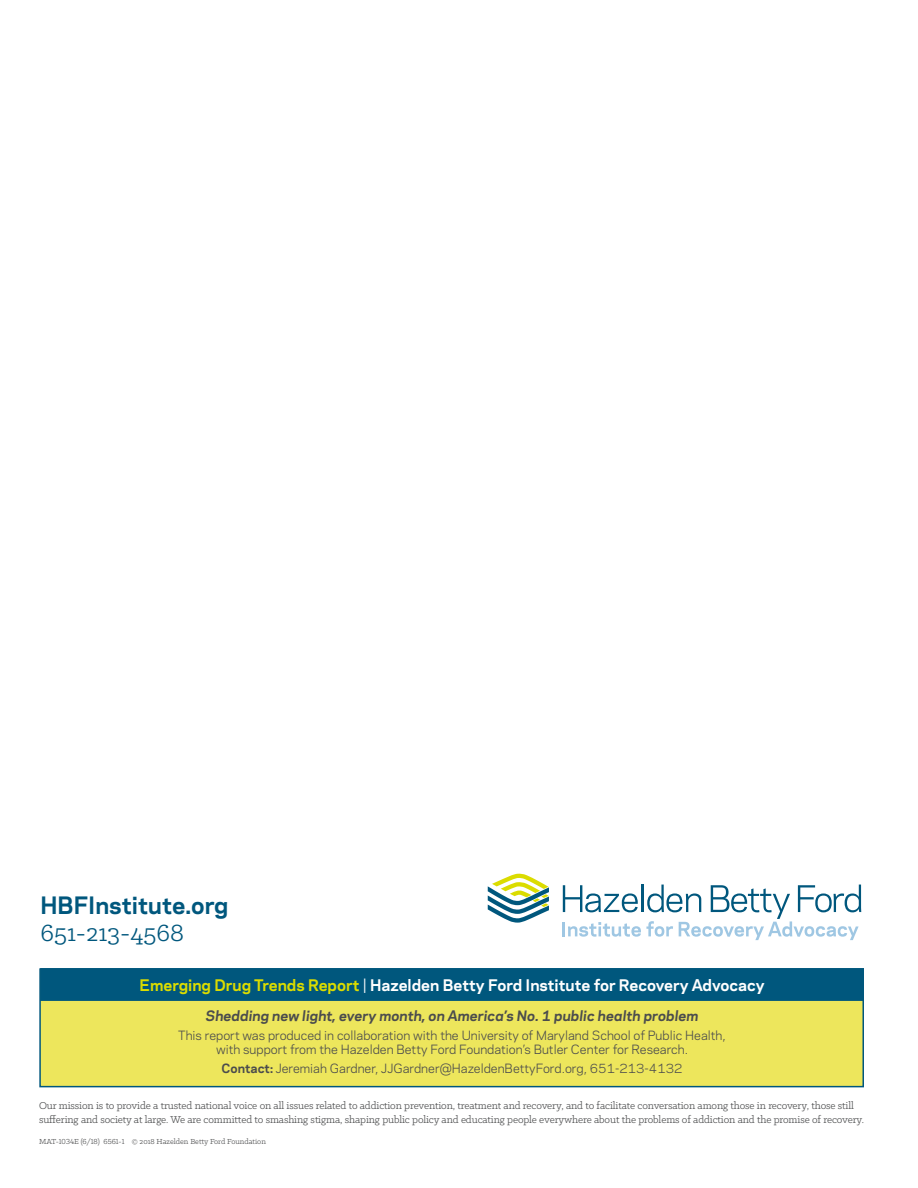
<style>
.page{position:relative;width:918px;height:1188px;background:#fff}
.page>*{position:absolute;margin:0;border:0;box-sizing:border-box;transform-origin:0 0}
.t1{font:27px "Klinic Slab";color:#00577d}
.t2{font:700 22.5px "Polaris";color:#00577d}
.t3{font:700 15px "Polaris";color:#fff}
.t4{font:italic 700 13.5px "Polaris";color:#4b4c4d}
.t5{font:12px "Polaris";color:#4b4c4d}
.t6{font:11.25px/13.5px "Klinic Slab";letter-spacing:-.01em;color:#4b4c4d}
.t7{font:8.25px "Klinic Slab";color:#4b4c4d}
.s1{color:#dbdc00}
.s2{font-weight:400}
.s3{font-weight:700}
</style>
<div class="page">
<div style="left:39px;top:968px;width:825px;height:119px;background:#ede65c;border:2px solid #00577d"></div>
<div style="left:40px;top:968px;width:824px;height:33px;background:#00577d;border:2px solid #00577d"></div>
<svg style="left:488px;top:874px;width:61px;height:49px"></svg>
<svg style="left:563px;top:885px;width:298px;height:55px"></svg>
<p class="t2" style="left:40px;top:888px;width:190px">HBFInstitute.org</p>
<p class="t1" style="left:40px;top:915px;width:145px">651-213-4568</p>
<p class="t3" style="left:139px;top:974px;width:627px"><span class="s1">Emerging Drug Trends Report</span> <span class="s2">|</span> Hazelden Betty Ford Institute for Recovery Advocacy</p>
<p class="t4" style="left:206px;top:1006px;width:494px">Shedding new light, every month, on America’s No. 1 public health problem</p>
<p class="t5" style="left:178px;top:1027px;width:549px">This report was produced in collaboration with the University of Maryland School of Public Health,</p>
<p class="t5" style="left:216px;top:1040px;width:474px">with support from the Hazelden Betty Ford Foundation’s Butler Center for Research.</p>
<p class="t5" style="left:222px;top:1060px;width:462px"><span class="s3">Contact:</span> Jeremiah Gardner, JJGardner@HazeldenBettyFord.org, 651-213-4132</p>
<p class="t6" style="left:39px;top:1099px;width:827px">Our mission is to provide a trusted national voice on all issues related to addiction prevention, treatment and recovery, and to facilitate conversation among those in recovery, those still suffering and society at large. We are committed to smashing stigma, shaping public policy and educating people everywhere about the problems of addiction and the promise of recovery.</p>
<p class="t7" style="left:39px;top:1136px;width:228px">MAT-1034E (6/18) 6561-1 © 2018 Hazelden Betty Ford Foundation</p>
</div>
